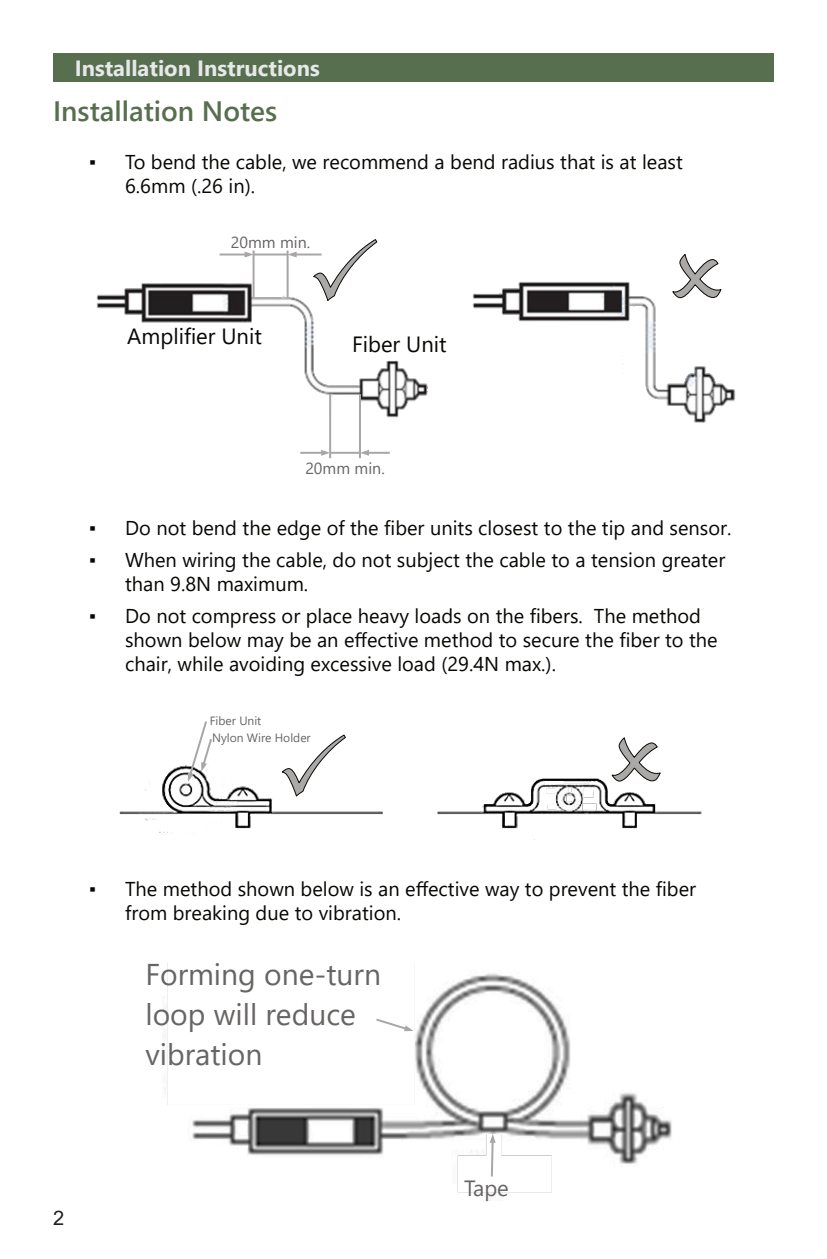
<style>
.page{position:relative;width:827px;height:1259px;background:#fff}
.page>*{position:absolute;margin:0;border:0;box-sizing:border-box;transform-origin:0 0}
.t1{font:30px/40px "Segoe UI";color:#676564}
.t2{font:600 28px "Segoe UI";color:#576f4e}
.t3{font:700 22px "Segoe UI";color:#e7e8e9}
.t4{font:22px "Segoe UI";color:#080704}
.t5{font:22px "Segoe UI";color:#676564}
.t6{font:20px/24px "Segoe UI";color:#080704}
.t7{font:20px "Arial";color:#231f20}
.t8{font:16px "Segoe UI";color:#676564}
.t9{font:12px/17px "Segoe UI";color:#676564}
</style>
<div class="page">
<div style="left:53px;top:53px;width:720px;height:29px;background:#576f4e"></div>
<img style="left:96px;top:250px;width:640px;height:209px">
<hr style="left:329px;top:394px;width:2px;height:64px;background:#a9a7a6">
<hr style="left:359px;top:394px;width:2px;height:64px;background:#a9a7a6">
<hr style="left:330px;top:451px;width:30px;height:2px;background:#a9a7a6">
<svg style="left:361px;top:449px;width:8px;height:6px"></svg>
<hr style="left:367px;top:451px;width:22px;height:2px;background:#a9a7a6">
<svg style="left:321px;top:449px;width:9px;height:6px"></svg>
<hr style="left:300px;top:451px;width:23px;height:2px;background:#a9a7a6">
<hr style="left:286px;top:250px;width:2px;height:47px;background:#a9a7a6">
<hr style="left:252px;top:250px;width:2px;height:47px;background:#a9a7a6">
<hr style="left:253px;top:253px;width:34px;height:2px;background:#a9a7a6">
<svg style="left:244px;top:251px;width:9px;height:6px"></svg>
<hr style="left:219px;top:253px;width:27px;height:2px;background:#a9a7a6">
<svg style="left:288px;top:251px;width:8px;height:6px"></svg>
<hr style="left:294px;top:253px;width:27px;height:2px;background:#a9a7a6">
<img style="left:119px;top:765px;width:583px;height:75px">
<svg style="left:188px;top:721px;width:25px;height:60px"></svg>
<img style="left:162px;top:962px;width:510px;height:231px">
<svg style="left:374px;top:1017px;width:39px;height:14px"></svg>
<svg style="left:489px;top:1133px;width:6px;height:45px"></svg>
<svg style="left:313px;top:250px;width:63px;height:50px"></svg>
<svg style="left:672px;top:253px;width:48px;height:44px"></svg>
<svg style="left:282px;top:765px;width:63px;height:30px"></svg>
<svg style="left:611px;top:765px;width:48px;height:15px"></svg>
<p class="t3" style="left:75px;top:60px;width:246px">Installation Instructions</p>
<h2 class="t2" style="left:53px;top:101px;width:225px">Installation Notes</h2>
<p class="t6" style="left:125px;top:152px;width:559px;text-indent:-36px">▪ To bend the cable, we recommend a bend radius that is at least<br>6.6mm (.26 in).</p>
<p class="t8" style="left:231px;top:236px;width:81px">20mm min.</p>
<p class="t4" style="left:127px;top:328px;width:136px">Amplifier Unit</p>
<p class="t4" style="left:352px;top:336px;width:96px">Fiber Unit</p>
<p class="t8" style="left:305px;top:462px;width:81px">20mm min.</p>
<p class="t6" style="left:89px;top:517px;width:643px">▪ Do not bend the edge of the fiber units closest to the tip and sensor.</p>
<p class="t6" style="left:125px;top:549px;width:601px;text-indent:-36px">▪ When wiring the cable, do not subject the cable to a tension greater than 9.8N maximum.</p>
<p class="t6" style="left:125px;top:605px;width:593px;text-indent:-36px">▪ Do not compress or place heavy loads on the fibers. The method shown below may be an effective method to secure the fiber to the chair, while avoiding excessive load (29.4N max.).</p>
<p class="t9" style="left:210px;top:713px;width:102px">Fiber Unit<br>Nylon Wire Holder</p>
<p class="t6" style="left:125px;top:878px;width:572px;text-indent:-36px">▪ The method shown below is an effective way to prevent the fiber from breaking due to vibration.</p>
<p class="t7" style="left:53px;top:1209px;width:13px">2</p>
<h1 class="t1" style="left:145px;top:956px;width:237px">Forming one-turn loop will reduce vibration</h1>
<p class="t5" style="left:464px;top:1179px;width:46px">Tape</p>
</div>
